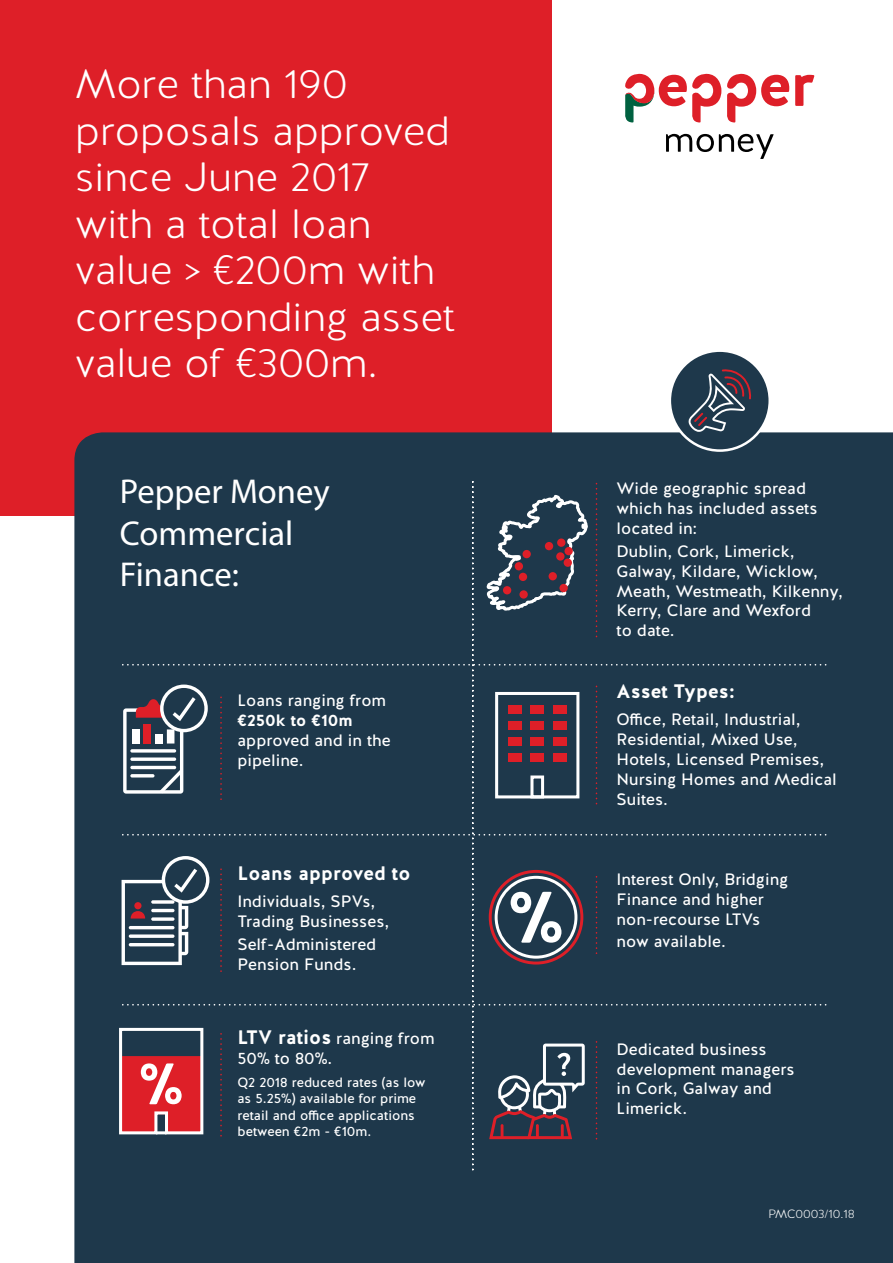
<style>
.page{position:relative;width:893px;height:1263px;background:#fff}
.page>*{position:absolute;margin:0;border:0;box-sizing:border-box;transform-origin:0 0}
.t1{font:300 40.8px/46.5px "Halis R";color:#fff}
.t2{font:500 34.65px/41.5px "Halis R";color:#fff}
.t3{font:700 19.5px "Halis R";color:#fff}
.t4{font:16.5px/19.8px "Halis R";color:#fff}
.t5{font:700 16.5px "Halis R";color:#fff}
.t6{font:13.5px/16.2px "Halis R";color:#fff}
.t7{font:300 12px "Halis R";color:#fff}
.s1{font-weight:700;font-size:19.5px}
</style>
<div class="page">
<div style="left:0;top:0;width:551px;height:516px;background:#de1f28"></div>
<svg style="left:625px;top:74px;width:189px;height:48px"></svg>
<svg style="left:666px;top:134px;width:108px;height:25px"></svg>
<div style="left:74px;top:432px;width:819px;height:831px;background:#1e384b"></div>
<div style="left:119px;top:482px;width:707px;height:689px;background:#1e384b"></div>
<div style="left:670px;top:351px;width:100px;height:100px;background:#1e384b;border-radius:50%"></div>
<div style="left:669px;top:349px;width:102px;height:103px;border:3px solid #fff;border-radius:50%"></div>
<svg style="left:688px;top:369px;width:64px;height:63px"></svg>
<h1 class="t1" style="left:75px;top:62px;width:381px">More than 190 proposals approved since June 2017 with a total loan value &gt; €200m with corresponding asset value of €300m.</h1>
<h2 class="t2" style="left:120px;top:470px;width:211px">Pepper Money<br>Commercial<br>Finance:</h2>
<p class="t4" style="left:237px;top:691px;width:150px">Loans ranging from</p>
<p class="t5" style="left:237px;top:710px;width:117px">€250k to €10m</p>
<p class="t4" style="left:237px;top:731px;width:155px">approved and in the pipeline.</p>
<p class="t3" style="left:237px;top:860px;width:174px">Loans approved to</p>
<p class="t4" style="left:237px;top:892px;width:153px">Individuals, SPVs,<br>Trading Businesses,</p>
<p class="t4" style="left:237px;top:934px;width:140px">Self-Administered<br>Pension Funds.</p>
<p class="t4" style="left:237px;top:1028px;width:199px"><span class="s1">LTV ratios</span> ranging from<br>50% to 80%.</p>
<p class="t6" style="left:237px;top:1074px;width:190px">Q2 2018 reduced rates (as low as 5.25%) available for prime retail and office applications between €2m - €10m.</p>
<p class="t4" style="left:617px;top:479px;width:202px">Wide geographic spread which has included assets located in:</p>
<p class="t4" style="left:617px;top:542px;width:228px">Dublin, Cork, Limerick,<br>Galway, Kildare, Wicklow,<br>Meath, Westmeath, Kilkenny,<br>Kerry, Clare and Wexford<br>to date.</p>
<p class="t3" style="left:617px;top:679px;width:120px">Asset Types:</p>
<p class="t4" style="left:617px;top:710px;width:222px">Office, Retail, Industrial,<br>Residential, Mixed Use,<br>Hotels, Licensed Premises,<br>Nursing Homes and Medical<br>Suites.</p>
<p class="t4" style="left:617px;top:870px;width:173px">Interest Only, Bridging<br>Finance and higher non-recourse LTVs</p>
<p class="t4" style="left:617px;top:932px;width:111px">now available.</p>
<p class="t4" style="left:617px;top:1039px;width:180px">Dedicated business development managers in Cork, Galway and<br>Limerick.</p>
<p class="t7" style="left:768px;top:1206px;width:88px">PMC0003/10.18</p>
</div>
